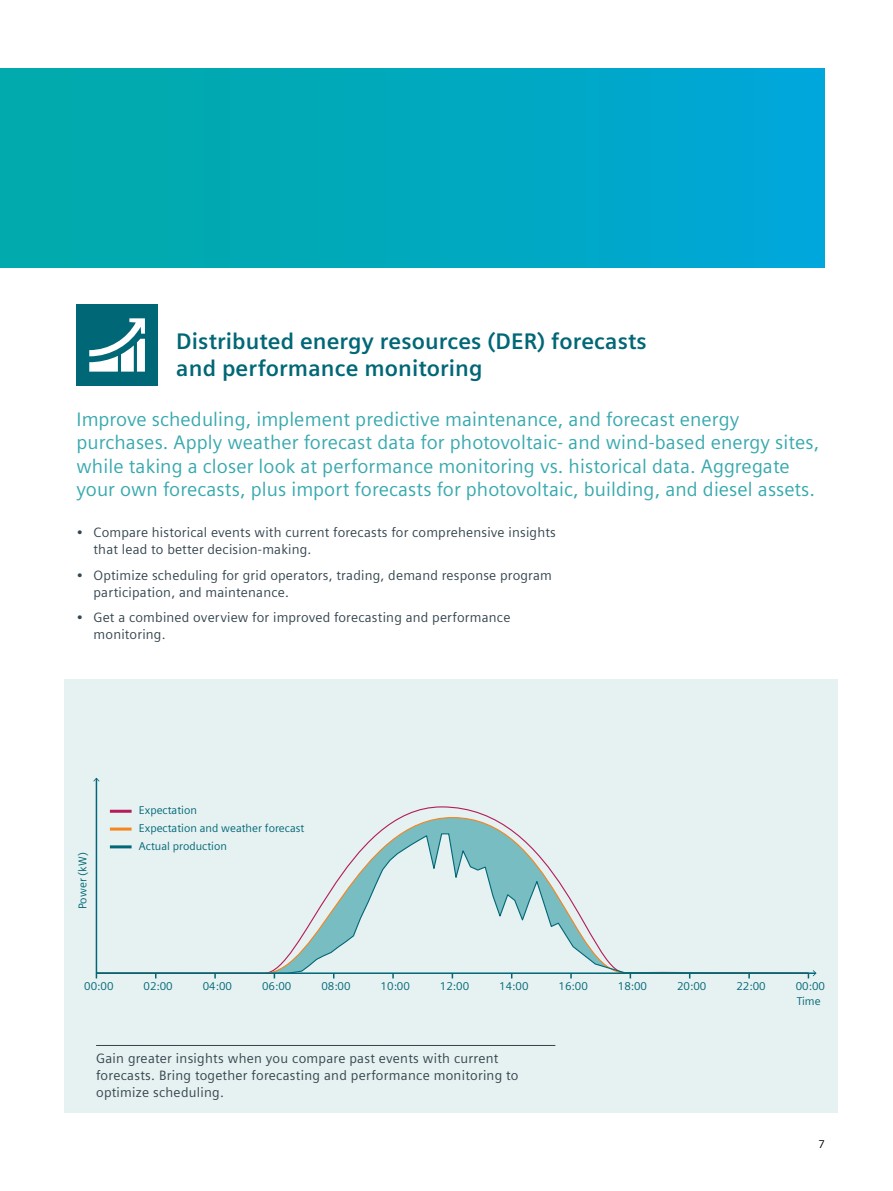
<style>
.page{position:relative;width:893px;height:1191px;background:#fff}
.page>*{position:absolute;margin:0;border:0;box-sizing:border-box;transform-origin:0 0}
.t1{font:700 22.5px/27px "Siemens Sans Global";letter-spacing:.005em;color:#006777}
.t2{font:19.5px/23.4px "Siemens Sans Global";letter-spacing:.005em;color:#38a9ae}
.t3{font:13.5px/17px "Siemens Sans Global";letter-spacing:.015em;color:#34454e}
.t4{font:11.25px/18px "Siemens Sans Global";color:#006777}
.t5{font:11.25px "Siemens Sans Global";color:#000}
</style>
<div class="page">
<div style="left:0;top:68px;width:825px;height:200px;background:linear-gradient(to right,#00aaa6,#00a7d8)"></div>
<div style="left:64px;top:678px;width:774px;height:434px;background:#e6f1f1"></div>
<div style="left:77px;top:304px;width:81px;height:81px;background:#006777"></div>
<svg style="left:89px;top:318px;width:56px;height:53px"></svg>
<svg style="left:95px;top:781px;width:722px;height:193px"></svg>
<svg style="left:93px;top:777px;width:7px;height:4px"></svg>
<svg style="left:808px;top:970px;width:8px;height:8px"></svg>
<hr style="left:96px;top:1045px;width:459px;height:1px;background:#34454e">
<h1 class="t1" style="left:176px;top:328px;width:472px">Distributed energy resources (DER) forecasts and performance monitoring</h1>
<p class="t2" style="left:77px;top:408px;width:744px">Improve scheduling, implement predictive maintenance, and forecast energy purchases. Apply weather forecast data for photovoltaic- and wind-based energy sites, while taking a closer look at performance monitoring vs. historical data. Aggregate your own forecasts, plus import forecasts for photovoltaic, building, and diesel assets.</p>
<p class="t3" style="left:94px;top:524px;width:464px;text-indent:-17px">• Compare historical events with current forecasts for comprehensive insights that lead to better decision-making.</p>
<p class="t3" style="left:94px;top:567px;width:460px;text-indent:-17px">• Optimize scheduling for grid operators, trading, demand response program participation, and maintenance.</p>
<p class="t3" style="left:94px;top:609px;width:418px;text-indent:-17px">• Get a combined overview for improved forecasting and performance monitoring.</p>
<p class="t4" style="left:74px;top:909px;width:59px;rotate:-90deg">Power (kW)</p>
<p class="t4" style="left:139px;top:801px;width:167px">Expectation<br>Expectation and weather forecast<br>Actual production</p>
<p class="t4" style="left:84px;top:977px;width:31px">00:00</p>
<p class="t4" style="left:143px;top:977px;width:31px">02:00</p>
<p class="t4" style="left:203px;top:977px;width:31px">04:00</p>
<p class="t4" style="left:262px;top:977px;width:31px">06:00</p>
<p class="t4" style="left:321px;top:977px;width:31px">08:00</p>
<p class="t4" style="left:381px;top:977px;width:31px">10:00</p>
<p class="t4" style="left:440px;top:977px;width:31px">12:00</p>
<p class="t4" style="left:499px;top:977px;width:31px">14:00</p>
<p class="t4" style="left:558px;top:977px;width:31px">16:00</p>
<p class="t4" style="left:618px;top:977px;width:31px">18:00</p>
<p class="t4" style="left:677px;top:977px;width:31px">20:00</p>
<p class="t4" style="left:736px;top:977px;width:31px">22:00</p>
<p class="t4" style="left:796px;top:977px;width:31px">00:00</p>
<p class="t3" style="left:96px;top:1050px;width:424px">Gain greater insights when you compare past events with current forecasts. Bring together forecasting and performance monitoring to optimize scheduling.</p>
<p class="t4" style="left:797px;top:992px;width:26px">Time</p>
<p class="t5" style="left:818px;top:1136px;width:8px">7</p>
</div>
